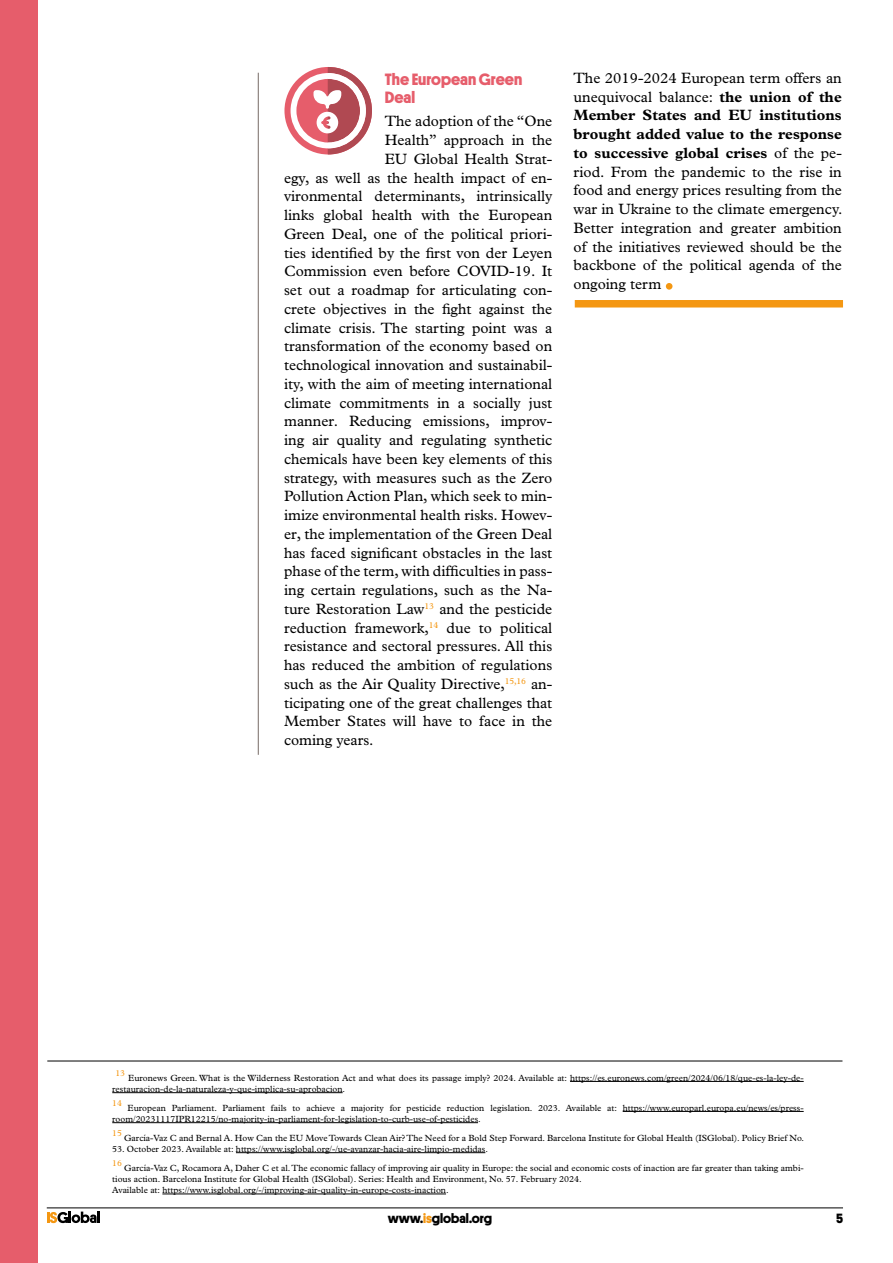
<style>
.page{position:relative;width:893px;height:1263px;background:#fff}
.page>*{position:absolute;margin:0;border:0;box-sizing:border-box;transform-origin:0 0}
.text_base{font:54px "Plantin";color:#f49712}
.text_base-2{font:700 16.5px/18.8px "Platform";color:#e65d6b}
.text_base-3{font:15px/18.8px "Plantin";color:#000;text-align:justify}
.t1{font:700 13.5px "Platform";color:#000}
.leyendas{font:9px/11.2px "Plantin";color:#000}
.leyendas-2{font:8.7px "Plantin";color:#f49712}
.s1{font-weight:700}
.s2{color:#f49712}
</style>
<div class="page">
<svg style="left:47px;top:1211px;width:53px;height:12px"></svg>
<hr style="left:47px;top:1207px;width:796px;height:1px;background:#000">
<div style="left:0;top:0;width:37px;height:1263px;background:#e65d6b"></div>
<hr style="left:570px;top:1081px;width:234px;height:1px;background:#000">
<hr style="left:112px;top:1092px;width:231px;height:1px;background:#000">
<hr style="left:623px;top:1111px;width:181px;height:1px;background:#000">
<hr style="left:112px;top:1122px;width:366px;height:1px;background:#000">
<hr style="left:236px;top:1152px;width:249px;height:1px;background:#000">
<hr style="left:162px;top:1194px;width:284px;height:1px;background:#000">
<hr style="left:47px;top:1061px;width:795px;height:1px;background:#000">
<hr style="left:258px;top:73px;width:1px;height:682px;background:#867b77">
<div style="left:575px;top:300px;width:268px;height:7px;background:#f49712"></div>
<svg style="left:284px;top:67px;width:88px;height:87px"></svg>
<svg style="left:291px;top:67px;width:81px;height:87px"></svg>
<p class="text_base-2" style="left:385px;top:69px;width:139px">The European Green<br>Deal</p>
<p class="text_base-3" style="left:385px;top:112px;width:169px">The adoption of the “One</p>
<p class="text_base-3" style="left:385px;top:131px;width:169px">Health” approach in the</p>
<p class="text_base-3" style="left:385px;top:149px;width:169px">EU Global Health Strat-</p>
<p class="text_base-3" style="left:284px;top:168px;width:270px">egy, as well as the health impact of en-</p>
<p class="text_base-3" style="left:284px;top:187px;width:270px">vironmental determinants, intrinsically</p>
<p class="text_base-3" style="left:284px;top:206px;width:270px">links global health with the European</p>
<p class="text_base-3" style="left:284px;top:224px;width:270px">Green Deal, one of the political priori-</p>
<p class="text_base-3" style="left:284px;top:243px;width:270px">ties identified by the first von der Leyen</p>
<p class="text_base-3" style="left:284px;top:262px;width:270px">Commission even before COVID-19. It</p>
<p class="text_base-3" style="left:284px;top:281px;width:270px">set out a roadmap for articulating con-</p>
<p class="text_base-3" style="left:284px;top:299px;width:270px">crete objectives in the fight against the</p>
<p class="text_base-3" style="left:284px;top:318px;width:270px">climate crisis. The starting point was a</p>
<p class="text_base-3" style="left:284px;top:337px;width:270px">transformation of the economy based on</p>
<p class="text_base-3" style="left:284px;top:356px;width:270px">technological innovation and sustainabil-</p>
<p class="text_base-3" style="left:284px;top:374px;width:270px">ity, with the aim of meeting international</p>
<p class="text_base-3" style="left:284px;top:393px;width:270px">climate commitments in a socially just</p>
<p class="text_base-3" style="left:284px;top:412px;width:270px">manner. Reducing emissions, improv-</p>
<p class="text_base-3" style="left:284px;top:431px;width:270px">ing air quality and regulating synthetic</p>
<p class="text_base-3" style="left:284px;top:449px;width:270px">chemicals have been key elements of this</p>
<p class="text_base-3" style="left:284px;top:468px;width:270px">strategy, with measures such as the Zero</p>
<p class="text_base-3" style="left:284px;top:487px;width:270px">Pollution Action Plan, which seek to min-</p>
<p class="text_base-3" style="left:284px;top:506px;width:270px">imize environmental health risks. Howev-</p>
<p class="text_base-3" style="left:284px;top:524px;width:270px">er, the implementation of the Green Deal</p>
<p class="text_base-3" style="left:284px;top:543px;width:270px">has faced significant obstacles in the last</p>
<p class="text_base-3" style="left:284px;top:562px;width:270px">phase of the term, with difficulties in pass-</p>
<p class="text_base-3" style="left:284px;top:581px;width:270px">ing certain regulations, such as the Na-</p>
<p class="text_base-3" style="left:284px;top:599px;width:270px">ture Restoration Law<sup>13</sup> and the pesticide</p>
<p class="text_base-3" style="left:284px;top:618px;width:270px">reduction framework,<sup>14</sup> due to political</p>
<p class="text_base-3" style="left:284px;top:637px;width:270px">resistance and sectoral pressures. All this</p>
<p class="text_base-3" style="left:284px;top:656px;width:270px">has reduced the ambition of regulations</p>
<p class="text_base-3" style="left:284px;top:674px;width:270px">such as the Air Quality Directive,<sup>15,16</sup> an-</p>
<p class="text_base-3" style="left:284px;top:693px;width:270px">ticipating one of the great challenges that</p>
<p class="text_base-3" style="left:284px;top:712px;width:270px">Member States will have to face in the</p>
<p class="text_base-3" style="left:284px;top:731px;width:91px">coming years.</p>
<p class="text_base-3" style="left:574px;top:68px;width:270px">The 2019-2024 European term offers an unequivocal balance: <span class="s1">the union of the Member States and EU institutions brought added value to the response to successive global crises</span> of the pe&shy;riod. From the pandemic to the rise in food and energy prices resulting from the war in Ukraine to the climate emergency.<br>Better integration and greater ambition of the initiatives reviewed should be the backbone of the political agenda of the ongoing term</p>
<p class="text_base" style="left:661px;top:240px;width:17px">.</p>
<p class="leyendas-2" style="left:115px;top:1067px;width:11px">13</p>
<p class="leyendas" style="left:112px;top:1072px;width:693px;text-indent:16px">Euronews Green. What is the Wilderness Restoration Act and what does its passage imply? 2024. Available at: https://es.euronews.com/green/2024/06/18/que-es-la-ley-de&shy;restauracion-de-la-naturaleza-y-que-implica-su-aprobacion.</p>
<p class="leyendas-2" style="left:112px;top:1097px;width:11px">14</p>
<p class="leyendas" style="left:112px;top:1102px;width:693px;text-indent:15px">European Parliament. Parliament fails to achieve a majority for pesticide reduction legislation. 2023. Available at: https://www.europarl.europa.eu/news/es/press&shy;room/20231117IPR12215/no-majority-in-parliament-for-legislation-to-curb-use-of-pesticides.</p>
<p class="leyendas-2" style="left:112px;top:1127px;width:11px">15</p>
<p class="leyendas" style="left:124px;top:1132px;width:681px">García-Vaz C and Bernal A. How Can the EU Move Towards Clean Air? The Need for a Bold Step Forward. Barcelona Institute for Global Health (ISGlobal). Policy Brief No.</p>
<p class="leyendas" style="left:112px;top:1143px;width:377px">53. October 2023. Available at: https://www.isglobal.org/-/ue-avanzar-hacia-aire-limpio-medidas.</p>
<p class="leyendas-2" style="left:112px;top:1157px;width:11px">16</p>
<p class="leyendas" style="left:112px;top:1162px;width:693px;text-indent:12px">García-Vaz C, Rocamora A, Daher C et al. The economic fallacy of improving air quality in Europe: the social and economic costs of inaction are far greater than taking ambi&shy;tious action. Barcelona Institute for Global Health (ISGlobal). Series: Health and Environment, No. 57. February 2024.</p>
<p class="leyendas" style="left:112px;top:1184px;width:338px">Available at: https://www.isglobal.org/-/improving-air-quality-in-europe-costs-inaction.</p>
<p class="t1" style="left:388px;top:1208px;width:106px">www.<span class="s2">is</span>global.org</p>
<p class="t1" style="left:836px;top:1208px;width:9px">5</p>
</div>
